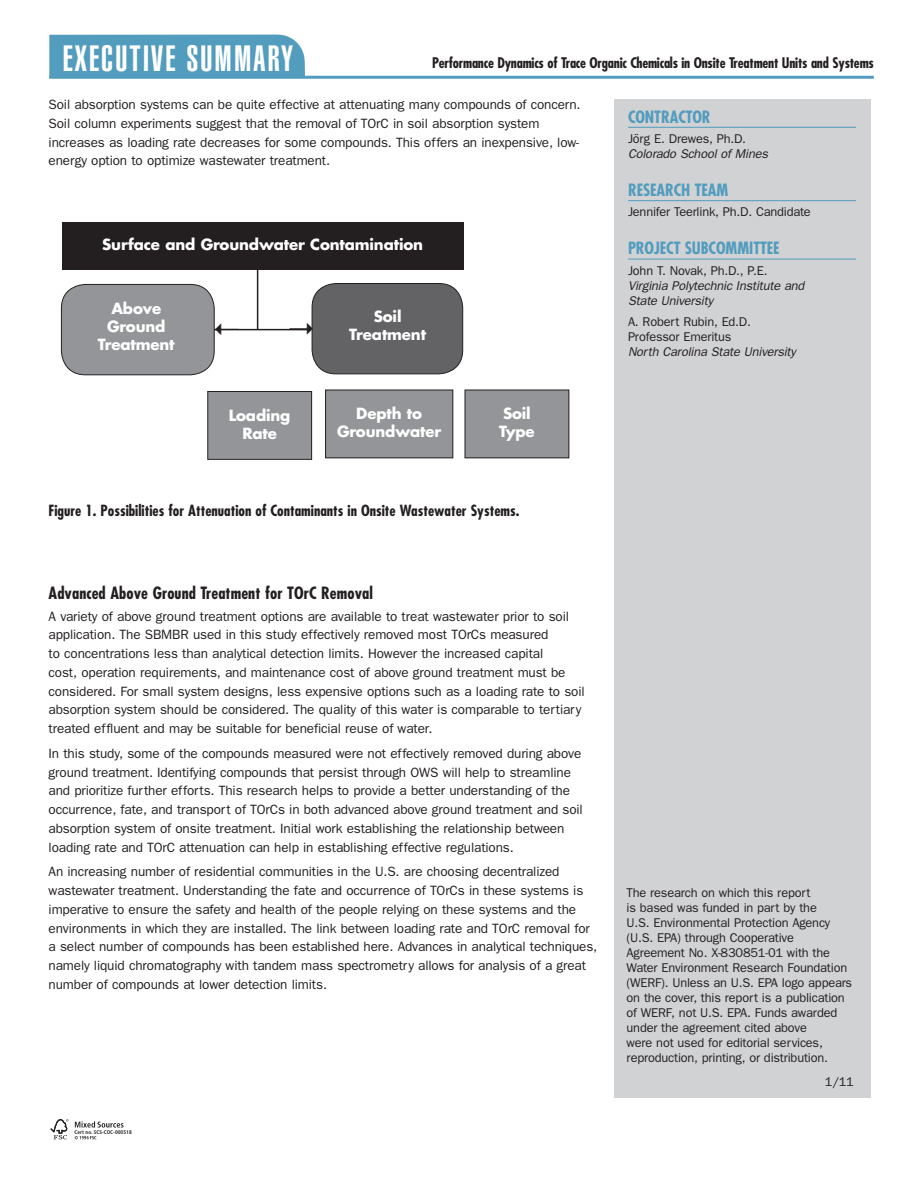
<style>
.page{position:relative;width:918px;height:1188px;background:#fff}
.page>*{position:absolute;margin:0;border:0;box-sizing:border-box;transform-origin:0 0}
.t1{font:900 extra-condensed 36px "Helvetica";color:#fff}
.t2{font:700 condensed 16.5px "Futura";letter-spacing:.005em;color:#231f20}
.t3{font:700 condensed 16.5px "Futura";letter-spacing:-.005em;color:#529cbe}
.t4{font:700 15px/18px "Futura";letter-spacing:-.01em;color:#fff;text-align:center}
.t5{font:700 condensed 15px "Futura";color:#231f20}
.t6{font:700 condensed 14.25px "Futura";letter-spacing:-.015em;color:#231f20}
.t7{font:13.5px/18.8px "Franklin Gothic";letter-spacing:-.01em;color:#231f20}
.t8{font:12.75px/15px "Franklin Gothic";letter-spacing:-.015em;color:#231f20}
.t9{font:italic 12.75px/15px "Franklin Gothic";letter-spacing:-.015em;color:#231f20}
.t10{font:700 condensed 5.25px "Frutiger";letter-spacing:.01em;color:#211e1e}
</style>
<div class="page">
<div style="left:49px;top:35px;width:256px;height:41px;background:#529cbe"></div>
<hr style="left:49px;top:76px;width:825px;height:3px;background:#529cbe">
<div style="left:614px;top:99px;width:256px;height:999px;background:#d1d2d4"></div>
<hr style="left:628px;top:127px;width:228px;height:1px;background:#529cbe">
<hr style="left:628px;top:200px;width:228px;height:1px;background:#529cbe">
<hr style="left:628px;top:259px;width:228px;height:1px;background:#529cbe">
<svg style="left:51px;top:1119px;width:18px;height:20px"></svg>
<svg style="left:75px;top:1136px;width:21px;height:3px"></svg>
<svg style="left:75px;top:1121px;width:49px;height:7px"></svg>
<div style="left:62px;top:222px;width:402px;height:48px;background:#231f20"></div>
<div style="left:208px;top:392px;width:104px;height:67px;background:#939598"></div>
<div style="left:207px;top:391px;width:105px;height:69px;border:1px solid #231f20"></div>
<div style="left:326px;top:390px;width:127px;height:68px;background:#939598"></div>
<div style="left:325px;top:390px;width:128px;height:68px;border:1px solid #231f20"></div>
<div style="left:465px;top:390px;width:104px;height:68px;background:#939598"></div>
<div style="left:465px;top:390px;width:104px;height:68px;border:1px solid #231f20"></div>
<div style="left:312px;top:284px;width:151px;height:90px;background:#636366;border-radius:24px"></div>
<div style="left:312px;top:283px;width:151px;height:91px;border:1px solid #231f20;border-radius:24px"></div>
<div style="left:61px;top:284px;width:153px;height:91px;background:#939598;border-radius:24px"></div>
<div style="left:61px;top:284px;width:154px;height:91px;border:1px solid #231f20;border-radius:24px"></div>
<hr style="left:257px;top:267px;width:1px;height:63px;background:#231f20">
<hr style="left:214px;top:329px;width:96px;height:1px;background:#231f20">
<svg style="left:290px;top:323px;width:23px;height:12px"></svg>
<svg style="left:215px;top:328px;width:24px;height:3px"></svg>
<h1 class="t1" style="left:63px;top:38px;width:40px">EXECUTIVE</h1>
<h1 class="t1" style="left:186px;top:38px;width:17px">SUMMARY</h1>
<p class="t6" style="left:432px;top:53px;width:443px">Performance Dynamics of Trace Organic Chemicals in Onsite Treatment Units and Systems</p>
<p class="t7" style="left:49px;top:95px;width:533px">Soil absorption systems can be quite effective at attenuating many compounds of concern.<br>Soil column experiments suggest that the removal of TOrC in soil absorption system increases as loading rate decreases for some compounds. This offers an inexpensive, low&shy;energy option to optimize wastewater treatment.</p>
<p class="t4" style="left:102px;top:236px;width:322px">Surface and Groundwater Contamination</p>
<p class="t4" style="left:98px;top:300px;width:78px">Above<br>Ground<br>Treatment</p>
<p class="t4" style="left:349px;top:308px;width:78px">Soil<br>Treatment</p>
<p class="t4" style="left:229px;top:406px;width:63px">Loading<br>Rate</p>
<p class="t4" style="left:337px;top:405px;width:106px">Depth to<br>Groundwater</p>
<p class="t4" style="left:499px;top:405px;width:37px;text-align:left">Soil<br>Type</p>
<p class="t5" style="left:49px;top:501px;width:472px">Figure 1. Possibilities for Attenuation of Contaminants in Onsite Wastewater Systems.</p>
<p class="t2" style="left:49px;top:583px;width:326px">Advanced Above Ground Treatment for TOrC Removal</p>
<p class="t7" style="left:49px;top:607px;width:538px">A variety of above ground treatment options are available to treat wastewater prior to soil application. The SBMBR used in this study effectively removed most TOrCs measured<br>to concentrations less than analytical detection limits. However the increased capital<br>cost, operation requirements, and maintenance cost of above ground treatment must be considered. For small system designs, less expensive options such as a loading rate to soil absorption system should be considered. The quality of this water is comparable to tertiary treated effluent and may be suitable for beneficial reuse of water.</p>
<p class="t7" style="left:49px;top:744px;width:536px">In this study, some of the compounds measured were not effectively removed during above ground treatment. Identifying compounds that persist through OWS will help to streamline and prioritize further efforts. This research helps to provide a better understanding of the occurrence, fate, and transport of TOrCs in both advanced above ground treatment and soil absorption system of onsite treatment. Initial work establishing the relationship between loading rate and TOrC attenuation can help in establishing effective regulations.</p>
<p class="t7" style="left:49px;top:863px;width:550px">An increasing number of residential communities in the U.S. are choosing decentralized wastewater treatment. Understanding the fate and occurrence of TOrCs in these systems is imperative to ensure the safety and health of the people relying on these systems and the environments in which they are installed. The link between loading rate and TOrC removal for a select number of compounds has been established here. Advances in analytical techniques, namely liquid chromatography with tandem mass spectrometry allows for analysis of a great number of compounds at lower detection limits.</p>
<p class="t10" style="left:75px;top:1129px;width:59px">Cert no. SCS-COC-000518</p>
<p class="t3" style="left:628px;top:106px;width:84px">CONTRACTOR</p>
<p class="t8" style="left:628px;top:131px;width:120px">Jörg E. Drewes, Ph.D.</p>
<p class="t9" style="left:628px;top:146px;width:142px">Colorado School of Mines</p>
<p class="t3" style="left:628px;top:180px;width:84px">RESEARCH TEAM</p>
<p class="t8" style="left:628px;top:205px;width:184px">Jennifer Teerlink, Ph.D. Candidate</p>
<p class="t3" style="left:628px;top:238px;width:146px">PROJECT SUBCOMMITTEE</p>
<p class="t8" style="left:628px;top:263px;width:141px">John T. Novak, Ph.D., P.E.</p>
<p class="t9" style="left:628px;top:278px;width:178px">Virginia Polytechnic Institute and<br>State University</p>
<p class="t8" style="left:628px;top:314px;width:124px">A. Robert Rubin, Ed.D.<br>Professor Emeritus</p>
<p class="t9" style="left:628px;top:344px;width:169px">North Carolina State University</p>
<p class="t8" style="left:627px;top:885px;width:227px">The research on which this report<br>is based was funded in part by the<br>U.S. Environmental Protection Agency (U.S. EPA) through Cooperative Agreement No. X-830851-01 with the Water Environment Research Foundation (WERF). Unless an U.S. EPA logo appears on the cover, this report is a publication of WERF, not U.S. EPA. Funds awarded under the agreement cited above<br>were not used for editorial services, reproduction, printing, or distribution.</p>
<p class="t8" style="left:825px;top:1074px;width:31px">1/11</p>
</div>
